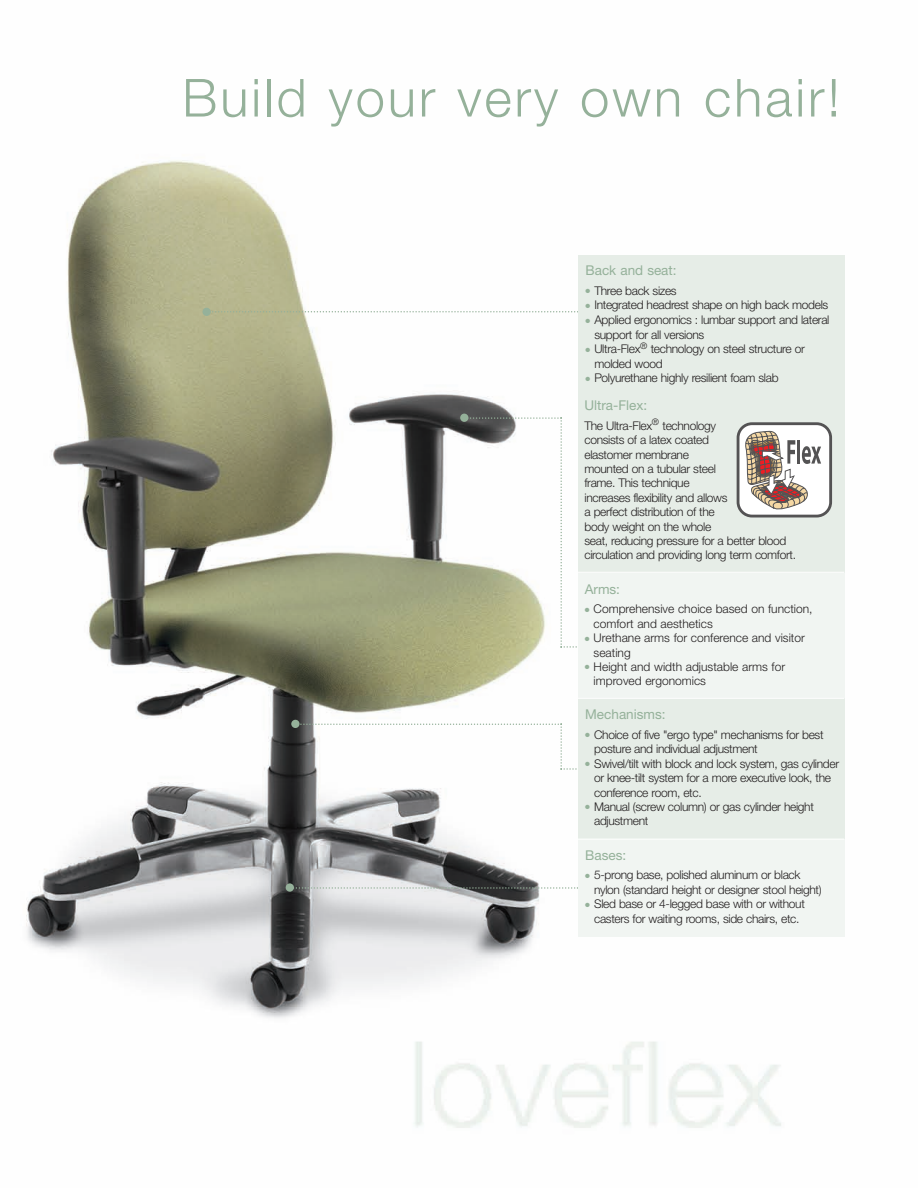
<style>
.page{position:relative;width:918px;height:1188px;background:#fff}
.page>*{position:absolute;margin:0;border:0;box-sizing:border-box;transform-origin:0 0}
.t1{font:300 52.5px "Helvetica Neue";letter-spacing:.055em;color:#95b19a}
.t2{font:13.5px "Helvetica Neue";color:#95b19a}
.t3{font:300 12px/14.4px "Helvetica Neue";letter-spacing:-.03em;color:#231f20}
.t4{font:300 12px/14.4px "Helvetica Neue";color:#231f20}
.s1{color:#95b19a}
</style>
<div class="page">
<img style="left:26px;top:160px;width:819px;height:968px">
<div style="left:460px;top:414px;width:8px;height:8px;background:#95b19a;border-radius:50%"></div>
<svg style="left:211px;top:311px;width:367px;height:2px"></svg>
<div style="left:202px;top:308px;width:9px;height:8px;background:#95b19a;border-radius:50%"></div>
<div style="left:286px;top:883px;width:8px;height:9px;background:#95b19a;border-radius:50%"></div>
<svg style="left:294px;top:887px;width:284px;height:2px"></svg>
<svg style="left:294px;top:723px;width:284px;height:47px"></svg>
<svg style="left:464px;top:417px;width:114px;height:231px"></svg>
<div style="left:291px;top:720px;width:9px;height:8px;background:#95b19a;border-radius:50%"></div>
<div style="left:578px;top:572px;width:266px;height:141px;background:#f1f5f2"></div>
<hr style="left:577px;top:362px;width:231px;height:1px;background:#fff">
<div style="left:578px;top:839px;width:266px;height:98px;background:#f1f5f2"></div>
<div style="left:578px;top:255px;width:266px;height:317px;background:#e6ede7"></div>
<div style="left:578px;top:698px;width:266px;height:141px;background:#e6ede7"></div>
<div style="left:737px;top:422px;width:95px;height:95px;border:6px solid #545354;border-radius:13px"></div>
<div style="left:739px;top:425px;width:90px;height:90px;background:#fff;border-radius:13px"></div>
<svg style="left:745px;top:431px;width:76px;height:79px"></svg>
<hr style="left:578px;top:572px;width:266px;height:1px;background:#fff">
<hr style="left:578px;top:698px;width:266px;height:1px;background:#fff">
<hr style="left:577px;top:839px;width:267px;height:1px;background:#fff">
<h1 class="t1" style="left:182px;top:79px;width:659px">Build your very own chair!</h1>
<p class="t2" style="left:586px;top:265px;width:93px">Back and seat:</p>
<p class="t3" style="left:586px;top:284px;width:93px"><span class="s1">●</span> Three back sizes</p>
<p class="t3" style="left:586px;top:299px;width:244px"><span class="s1">●</span> Integrated headrest shape on high back models</p>
<p class="t3" style="left:594px;top:314px;width:237px;line-height:14.9px;text-indent:-9px"><span class="s1">●</span> Applied ergonomics : lumbar support and lateral support for all versions</p>
<p class="t3" style="left:594px;top:343px;width:212px;line-height:14.9px;text-indent:-9px"><span class="s1">●</span> Ultra-Flex<sup>®</sup> technology on steel structure or molded wood</p>
<p class="t3" style="left:586px;top:372px;width:195px"><span class="s1">●</span> Polyurethane highly resilient foam slab</p>
<p class="t2" style="left:585px;top:401px;width:64px">Ultra-Flex:</p>
<p class="t3" style="left:585px;top:420px;width:213px">The Ultra-Flex<sup>®</sup> technology<br>consists of a latex coated<br>elastomer membrane<br>mounted on a tubular steel<br>frame. This technique<br>increases flexibility and allows<br>a perfect distribution of the<br>body weight on the whole<br>seat, reducing pressure for a better blood circulation and providing long term comfort.</p>
<p class="t2" style="left:585px;top:584px;width:37px">Arms:</p>
<p class="t4" style="left:594px;top:603px;width:220px;text-indent:-9px"><span class="s1">●</span> Comprehensive choice based on function, comfort and aesthetics</p>
<p class="t4" style="left:594px;top:632px;width:213px;text-indent:-9px"><span class="s1">●</span> Urethane arms for conference and visitor seating</p>
<p class="t4" style="left:594px;top:661px;width:193px;text-indent:-9px"><span class="s1">●</span> Height and width adjustable arms for improved ergonomics</p>
<p class="t2" style="left:585px;top:710px;width:82px">Mechanisms:</p>
<p class="t3" style="left:594px;top:729px;width:231px;text-indent:-9px"><span class="s1">●</span> Choice of five "ergo type" mechanisms for best posture and individual adjustment</p>
<p class="t3" style="left:594px;top:757px;width:247px;text-indent:-9px"><span class="s1">●</span> Swivel/tilt with block and lock system, gas cylinder or knee-tilt system for a more executive look, the conference room, etc.</p>
<p class="t3" style="left:594px;top:801px;width:221px;text-indent:-9px"><span class="s1">●</span> Manual (screw column) or gas cylinder height adjustment</p>
<p class="t2" style="left:585px;top:850px;width:42px">Bases:</p>
<p class="t3" style="left:594px;top:869px;width:229px;text-indent:-9px"><span class="s1">●</span> 5-prong base, polished aluminum or black nylon (standard height or designer stool height)</p>
<p class="t3" style="left:585px;top:898px;width:221px;text-align:center"><span class="s1">●</span> Sled base or 4-legged base with or without casters for waiting rooms, side chairs, etc.</p>
</div>
